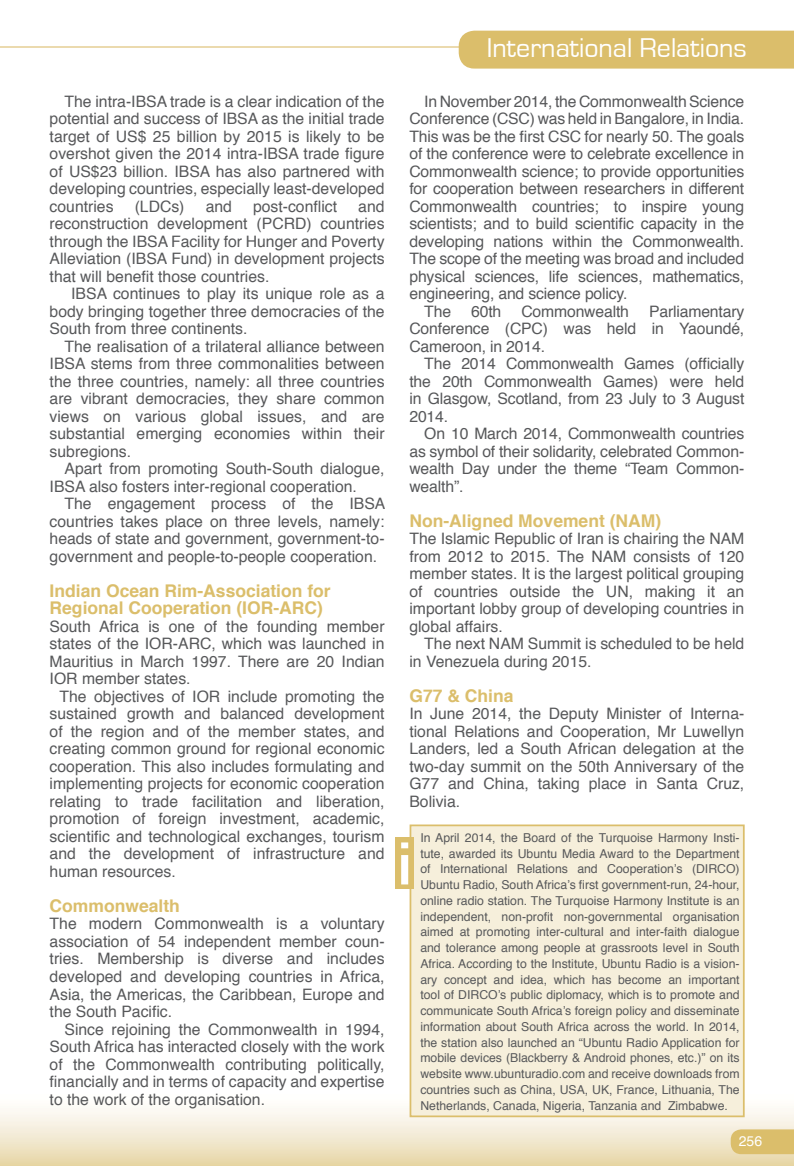
<style>
.page{position:relative;width:794px;height:1166px;background:#fff}
.page>*{position:absolute;margin:0;border:0;box-sizing:border-box;transform-origin:0 0}
.t1{font:700 63px "Eurostile";color:#fff}
.t2{font:28px "Eurostile";color:#fff}
.t3{font:700 17.5px/17.5px "Helvetica";color:#dbbe6b}
.t4{font:15.75px/17.5px "Helvetica";color:#57585a;text-align:justify}
.t5{font:14px "Helvetica";color:#fff}
.t6{font:12.25px/15.8px "Helvetica";color:#57585a;text-align:justify}
</style>
<div class="page">
<hr style="left:0;top:46px;width:733px;height:2px;background:#ebdaae">
<div style="left:459px;top:31px;width:335px;height:38px;background:#dbbe6b"></div>
<svg style="left:730px;top:1129px;width:64px;height:25px;background:#dcc070"></svg>
<div style="left:410px;top:825px;width:334px;height:291px;background:#f6efdb"></div>
<div style="left:409px;top:824px;width:335px;height:293px;border:2px solid #dbbe6b"></div>
<div style="left:395px;top:838px;width:19px;height:51px;background:#dbbe6b"></div>
<p class="t4" style="left:50px;top:93px;width:336px;text-indent:15px">The intra-IBSA trade is a clear indication of the potential and success of IBSA as the initial trade target of US$ 25 billion by 2015 is likely to be overshot given the 2014 intra-IBSA trade figure of US$23 billion. IBSA has also partnered with developing countries, especially least-developed countries</p>
<p class="t4" style="left:135px;top:198px;width:51px">(LDCs)</p>
<p class="t4" style="left:206px;top:198px;width:28px">and</p>
<p class="t4" style="left:253px;top:198px;width:86px">post-conflict</p>
<p class="t4" style="left:50px;top:198px;width:336px;text-indent:309px">and reconstruction development (PCRD) countries through the IBSA Facility for Hunger and Poverty Alleviation (IBSA Fund) in development projects that will benefit those countries.</p>
<p class="t4" style="left:50px;top:285px;width:336px;text-indent:22px">IBSA continues to play its unique role as a body bringing together three democracies of the South from three continents.</p>
<p class="t4" style="left:50px;top:338px;width:336px;text-indent:15px">The realisation of a trilateral alliance between IBSA stems from three commonalities between the three countries, namely: all three countries are vibrant democracies, they share common views on various global issues, and are substantial emerging economies within their subregions.</p>
<p class="t4" style="left:50px;top:460px;width:336px;text-indent:15px">Apart from promoting South-South dialogue,<br>IBSA also fosters inter-regional cooperation.</p>
<p class="t4" style="left:50px;top:495px;width:337px;text-indent:15px">The engagement process of the IBSA countries takes place on three levels, namely: heads of state and government, government-to&shy;government and people-to-people cooperation.</p>
<p class="t3" style="left:50px;top:582px;width:283px">Indian Ocean Rim-Association for<br>Regional Cooperation (IOR-ARC)</p>
<p class="t4" style="left:50px;top:618px;width:336px">South Africa is one of the founding member states of the IOR-ARC, which was launched in Mauritius in March 1997. There are 20 Indian IOR member states.</p>
<p class="t4" style="left:50px;top:688px;width:336px;text-indent:10px">The objectives of IOR include promoting the sustained growth and balanced development of the region and of the member states, and creating common ground for regional economic cooperation. This also includes formulating and implementing projects for economic cooperation relating to trade facilitation and liberation, promotion of foreign investment, academic, scientific and technological exchanges, tourism and the development of infrastructure and human resources.</p>
<p class="t3" style="left:50px;top:897px;width:132px">Commonwealth</p>
<p class="t4" style="left:50px;top:915px;width:336px">The modern Commonwealth is a voluntary association of 54 independent member coun&shy;tries. Membership is diverse and includes developed and developing countries in Africa, Asia, the Americas, the Caribbean, Europe and the South Pacific.</p>
<p class="t4" style="left:50px;top:1020px;width:336px;text-indent:15px">Since rejoining the Commonwealth in 1994, South Africa has interacted closely with the work of the Commonwealth contributing politically, financially and in terms of capacity and expertise to the work of the organisation.</p>
<h2 class="t2" style="left:487px;top:33px;width:262px">International Re ations</h2>
<h2 class="t2" style="left:532px;top:36px;width:194px">Arts and Culture</h2>
<p class="t4" style="left:424px;top:93px;width:321px">In November 2014, the Commonwealth Science</p>
<p class="t4" style="left:409px;top:110px;width:336px">Conference (CSC) was held in Bangalore, in India.</p>
<p class="t4" style="left:409px;top:128px;width:336px">This was be the first CSC for nearly 50. The goals</p>
<p class="t4" style="left:409px;top:145px;width:336px">of the conference were to celebrate excellence in</p>
<p class="t4" style="left:409px;top:163px;width:336px">Commonwealth science; to provide opportunities</p>
<p class="t4" style="left:409px;top:180px;width:336px">for cooperation between researchers in different</p>
<p class="t4" style="left:409px;top:198px;width:336px">Commonwealth countries; to inspire young</p>
<p class="t4" style="left:409px;top:215px;width:336px">scientists; and to build scientific capacity in the</p>
<p class="t4" style="left:409px;top:233px;width:336px">developing nations within the Commonwealth.</p>
<p class="t4" style="left:409px;top:250px;width:336px">The scope of the meeting was broad and included</p>
<p class="t4" style="left:409px;top:268px;width:336px">physical sciences, life sciences, mathematics,</p>
<p class="t4" style="left:409px;top:285px;width:220px">engineering, and science policy.</p>
<p class="t4" style="left:424px;top:303px;width:28px">The</p>
<p class="t4" style="left:471px;top:303px;width:32px">60th</p>
<p class="t4" style="left:521px;top:303px;width:109px">Commonwealth</p>
<p class="t4" style="left:409px;top:303px;width:336px;text-indent:240px">Parliamentary Conference (CPC) was held in Yaoundé, Cameroon, in 2014.</p>
<p class="t4" style="left:409px;top:355px;width:336px;text-indent:15px">The 2014 Commonwealth Games (officially the 20th Commonwealth Games) were held in Glasgow, Scotland, from 23 July to 3 August 2014.</p>
<p class="t4" style="left:409px;top:425px;width:336px;text-indent:15px">On 10 March 2014, Commonwealth countries as symbol of their solidarity, celebrated Common&shy;wealth Day under the theme “Team Common&shy;wealth”.</p>
<p class="t3" style="left:409px;top:512px;width:253px">Non-Aligned Movement (NAM)</p>
<p class="t4" style="left:409px;top:530px;width:336px">The Islamic Republic of Iran is chairing the NAM from 2012 to 2015. The NAM consists of 120 member states. It is the largest political grouping of countries outside the UN, making it an important lobby group of developing countries in global affairs.</p>
<p class="t4" style="left:409px;top:635px;width:336px;text-indent:15px">The next NAM Summit is scheduled to be held in Venezuela during 2015.</p>
<p class="t3" style="left:409px;top:687px;width:106px">G77 &amp; China</p>
<p class="t4" style="left:409px;top:705px;width:336px">In June 2014, the Deputy Minister of Interna&shy;tional Relations and Cooperation, Mr Luwellyn Landers, led a South African delegation at the two-day summit on the 50th Anniversary of the G77 and China, taking place in Santa Cruz, Bolivia.</p>
<p class="t6" style="left:420px;top:830px;width:321px">In April 2014, the Board of the Turquoise Harmony Insti&shy;tute, awarded its Ubuntu Media Award to the Department of International Relations and Cooperation’s (DIRCO)<br>Ubuntu Radio, South Africa’s first government-run, 24-hour, online radio station. The Turquoise Harmony Institute is an independent, non-profit non-governmental organisation aimed at promoting inter-cultural and inter-faith dialogue and tolerance among people at grassroots level in South Africa. According to the Institute, Ubuntu Radio is a vision&shy;ary concept and idea, which has become an important tool of DIRCO’s public diplomacy, which is to promote and communicate South Africa’s foreign policy and disseminate information about South Africa across the world. In 2014, the station also launched an “Ubuntu Radio Application for mobile devices (Blackberry &amp; Android phones, etc.)” on its website www.ubunturadio.com and receive downloads from countries such as China, USA, UK, France, Lithuania, The Netherlands, Canada, Nigeria, Tanzania and Zimbabwe.</p>
<h1 class="t1" style="left:398px;top:829px;width:15px">i</h1>
<p class="t5" style="left:738px;top:1130px;width:25px">256</p>
</div>
